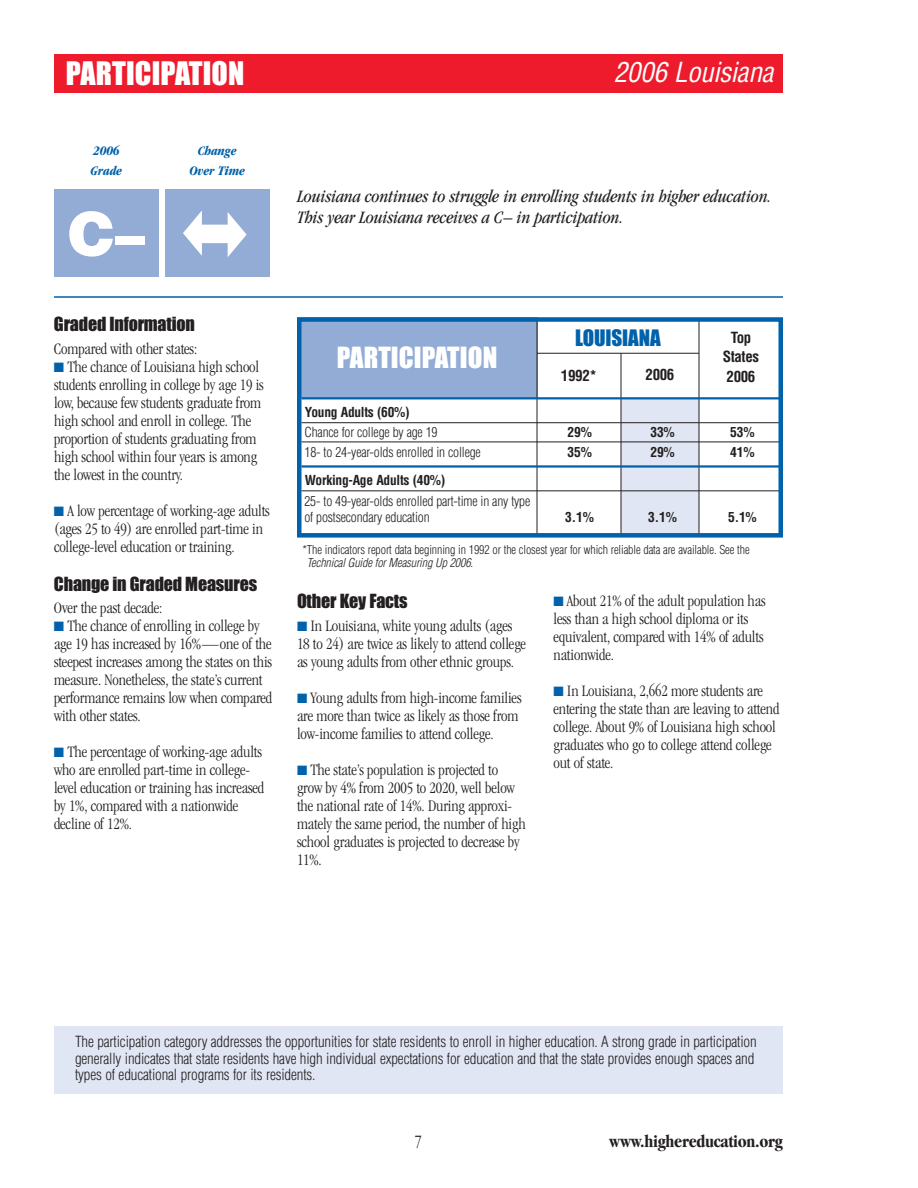
<style>
.page{position:relative;width:918px;height:1188px;background:#fff}
.page>*{position:absolute;margin:0;border:0;box-sizing:border-box;transform-origin:0 0}
.t1{font:900 60px "Helvetica";color:#fff}
.t2{font:30px "Impact";letter-spacing:.005em;color:#fff}
.t3{font:27px "Impact";letter-spacing:.005em;color:#fff}
.t4{font:italic condensed 27px "Helvetica";letter-spacing:-.01em;color:#fff}
.t5{font:21px "Impact";letter-spacing:-.005em;color:#0161aa}
.t6{font:italic condensed 18px/21px "Garamond";letter-spacing:-.01em;color:#231f20}
.t7{font:18px "Impact";letter-spacing:-.01em;color:#231f20}
.t8{font:700 condensed 18px "Garamond";letter-spacing:-.015em;color:#231f20}
.t9{font:300 condensed 18px "Garamond";color:#231f20}
.t10{font:300 condensed 16.5px/18px "Garamond";letter-spacing:-.01em;color:#231f20}
.t11{font:300 condensed 15px/16.5px "Helvetica";letter-spacing:-.01em;color:#231f20}
.t12{font:700 condensed 15px/19.5px "Helvetica";letter-spacing:-.025em;color:#231f20;text-align:center}
.t13{font:300 condensed 13.5px/16.2px "Helvetica";letter-spacing:-.015em;color:#231f20}
.t14{font:700 condensed 13.5px "Helvetica";letter-spacing:-.02em;color:#231f20}
.t15{font:italic 700 condensed 13.5px/19.5px "Garamond";letter-spacing:-.01em;color:#0161aa}
.t16{font:300 condensed 12px/13.5px "Helvetica";letter-spacing:-.01em;color:#231f20}
.s1{color:#0161aa}
.s2{font-style:italic}
</style>
<div class="page">
<div style="left:297px;top:317px;width:240px;height:81px;background:#93acd6"></div>
<hr style="left:537px;top:320px;width:1px;height:216px;background:#231f20">
<div style="left:54px;top:54px;width:729px;height:39px;background:#ee1b2c"></div>
<div style="left:621px;top:398px;width:78px;height:138px;background:#e0e6f3"></div>
<hr style="left:537px;top:353px;width:162px;height:1px;background:#231f20">
<hr style="left:699px;top:319px;width:1px;height:217px;background:#231f20">
<hr style="left:621px;top:353px;width:1px;height:183px;background:#231f20">
<hr style="left:301px;top:397px;width:480px;height:2px;background:#0161aa">
<hr style="left:301px;top:422px;width:480px;height:1px;background:#231f20">
<hr style="left:301px;top:442px;width:480px;height:1px;background:#231f20">
<hr style="left:301px;top:465px;width:480px;height:3px;background:#0161aa">
<hr style="left:301px;top:491px;width:480px;height:1px;background:#231f20">
<div style="left:54px;top:1026px;width:729px;height:68px;background:#e0e6f3"></div>
<div style="left:297px;top:317px;width:486px;height:221px;border:4px solid #0161aa"></div>
<hr style="left:54px;top:296px;width:729px;height:2px;background:#0161aa">
<div style="left:165px;top:189px;width:105px;height:88px;background:#93acd6"></div>
<svg style="left:183px;top:210px;width:64px;height:47px"></svg>
<div style="left:54px;top:189px;width:105px;height:87px;background:#93acd6"></div>
<h2 class="t2" style="left:66px;top:64px;width:180px">PARTICIPATION</h2>
<h3 class="t4" style="left:614px;top:62px;width:161px">2006 Louisiana</h3>
<p class="t15" style="left:91px;top:142px;width:33px">2006<br>Grade</p>
<p class="t15" style="left:190px;top:143px;width:57px;text-align:center">Change<br>Over Time</p>
<h1 class="t1" style="left:68px;top:212px;width:78px">C–</h1>
<p class="t6" style="left:297px;top:187px;width:476px">Louisiana continues to struggle in enrolling students in higher education.<br>This year Louisiana receives a C– in participation.</p>
<p class="t7" style="left:54px;top:319px;width:142px">Graded Information</p>
<p class="t10" style="left:54px;top:341px;width:145px">Compared with other states:</p>
<p class="t10" style="left:54px;top:359px;width:211px"><span class="s1">■</span> The chance of Louisiana high school students enrolling in college by age 19 is low, because few students graduate from high school and enroll in college. The proportion of students graduating from high school within four years is among the lowest in the country.</p>
<p class="t10" style="left:54px;top:503px;width:217px"><span class="s1">■</span> A low percentage of working-age adults (ages 25 to 49) are enrolled part-time in college-level education or training.</p>
<p class="t7" style="left:54px;top:578px;width:205px">Change in Graded Measures</p>
<p class="t10" style="left:54px;top:600px;width:110px">Over the past decade:</p>
<p class="t10" style="left:54px;top:618px;width:220px"><span class="s1">■</span> The chance of enrolling in college by age 19 has increased by 16%—one of the steepest increases among the states on this measure. Nonetheless, the state’s current performance remains low when compared with other states.</p>
<p class="t10" style="left:54px;top:744px;width:212px"><span class="s1">■</span> The percentage of working-age adults who are enrolled part-time in college&shy;level education or training has increased by 1%, compared with a nationwide decline of 12%.</p>
<h3 class="t3" style="left:337px;top:349px;width:162px">PARTICIPATION</h3>
<p class="t5" style="left:575px;top:331px;width:87px">LOUISIANA</p>
<p class="t12" style="left:723px;top:329px;width:38px">Top<br>States</p>
<p class="t12" style="left:561px;top:367px;width:37px">1992*</p>
<p class="t12" style="left:646px;top:367px;width:30px">2006</p>
<p class="t12" style="left:727px;top:368px;width:30px">2006</p>
<p class="t14" style="left:305px;top:407px;width:106px">Young Adults (60%)</p>
<p class="t13" style="left:304px;top:426px;width:135px">Chance for college by age 19</p>
<p class="t14" style="left:567px;top:427px;width:26px">29%</p>
<p class="t14" style="left:650px;top:427px;width:26px">33%</p>
<p class="t14" style="left:730px;top:427px;width:26px">53%</p>
<p class="t13" style="left:305px;top:445px;width:178px">18- to 24-year-olds enrolled in college</p>
<p class="t14" style="left:567px;top:447px;width:26px">35%</p>
<p class="t14" style="left:650px;top:447px;width:26px">29%</p>
<p class="t14" style="left:730px;top:447px;width:26px">41%</p>
<p class="t14" style="left:305px;top:475px;width:142px">Working-Age Adults (40%)</p>
<p class="t13" style="left:304px;top:494px;width:227px">25- to 49-year-olds enrolled part-time in any type of postsecondary education</p>
<p class="t14" style="left:565px;top:512px;width:30px">3.1%</p>
<p class="t14" style="left:648px;top:512px;width:30px">3.1%</p>
<p class="t14" style="left:728px;top:512px;width:30px">5.1%</p>
<p class="t16" style="left:307px;top:543px;width:444px;text-indent:-4px">*The indicators report data beginning in 1992 or the closest year for which reliable data are available. See the<br><span class="s2">Technical Guide for Measuring Up 2006</span>.</p>
<p class="t7" style="left:297px;top:595px;width:112px">Other Key Facts</p>
<p class="t10" style="left:297px;top:618px;width:231px"><span class="s1">■</span> In Louisiana, white young adults (ages<br>18 to 24) are twice as likely to attend college as young adults from other ethnic groups.</p>
<p class="t10" style="left:297px;top:690px;width:226px"><span class="s1">■</span> Young adults from high-income families are more than twice as likely as those from low-income families to attend college.</p>
<p class="t10" style="left:297px;top:762px;width:230px"><span class="s1">■</span> The state’s population is projected to grow by 4% from 2005 to 2020, well below the national rate of 14%. During approxi&shy;mately the same period, the number of high school graduates is projected to decrease by 11%.</p>
<p class="t10" style="left:554px;top:593px;width:214px"><span class="s1">■</span> About 21% of the adult population has less than a high school diploma or its equivalent, compared with 14% of adults nationwide.</p>
<p class="t10" style="left:554px;top:683px;width:227px"><span class="s1">■</span> In Louisiana, 2,662 more students are entering the state than are leaving to attend college. About 9% of Louisiana high school graduates who go to college attend college out of state.</p>
<p class="t11" style="left:75px;top:1035px;width:683px">The participation category addresses the opportunities for state residents to enroll in higher education. A strong grade in participation generally indicates that state residents have high individual expectations for education and that the state provides enough spaces and types of educational programs for its residents.</p>
<p class="t9" style="left:415px;top:1134px;width:9px">7</p>
<p class="t8" style="left:609px;top:1134px;width:175px">www.highereducation.org</p>
</div>
